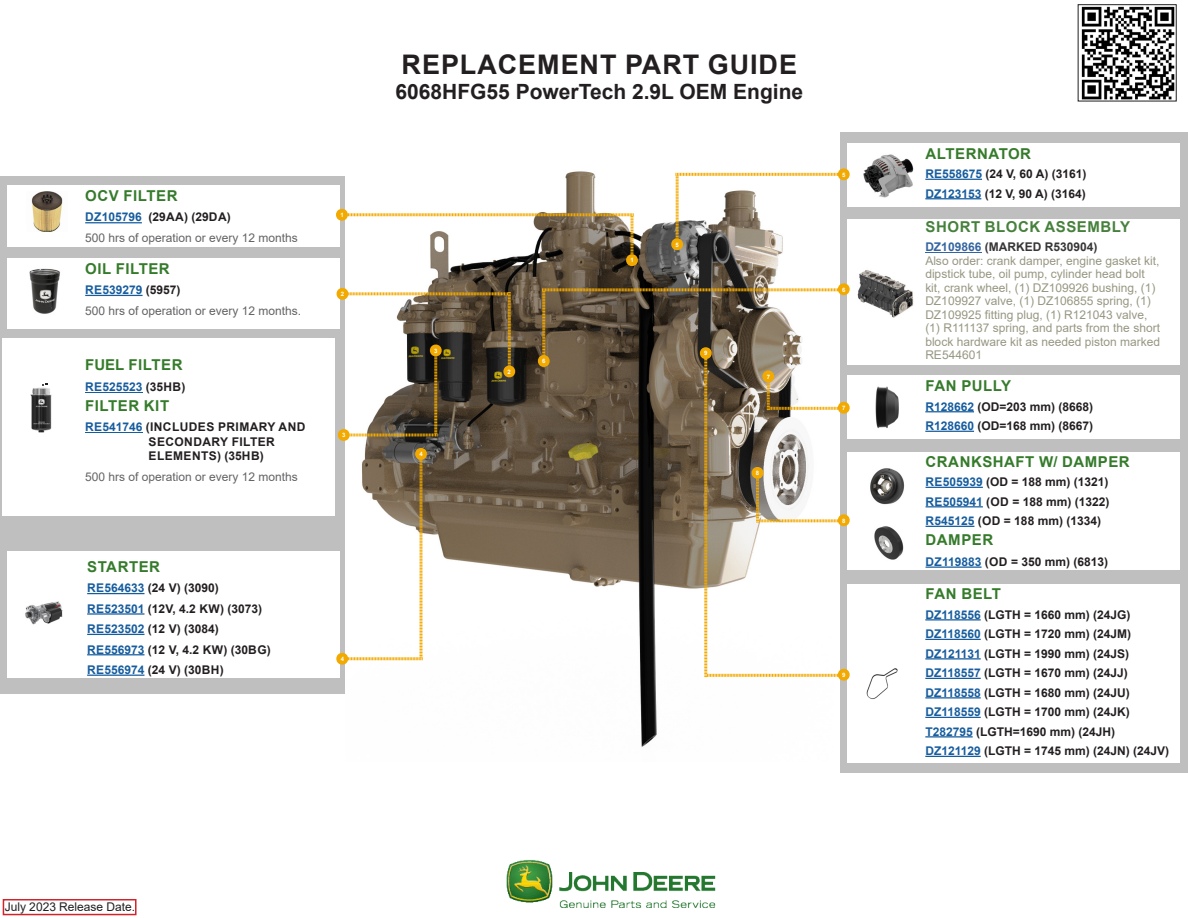
<style>
.page{position:relative;width:1188px;height:918px;background:#fff}
.page>*{position:absolute;margin:0;border:0;box-sizing:border-box;transform-origin:0 0}
.Main_bold_header{font:700 27px "Arial";letter-spacing:.035em;color:#231f20}
.Main_sub_bold_header{font:700 21px "Arial";color:#231f20}
.Filter_Name{font:700 15px "Arial";letter-spacing:.035em;color:#357b2b}
.Filter_Name-2{font:700 15px "Arial";letter-spacing:.035em;color:#46813c}
.Filter_Name-3{font:700 12px "Arial";color:#231f20}
.Filter_Name-4{font:12px/13.5px "Arial";color:#989782}
.Filter_Name-5{font:12px "Arial";color:#636366}
.Filter_Name-6{font:700 12px/14.4px "Arial";letter-spacing:.035em;color:#231f20}
.Filter_Name-7{font:700 12px "Arial";color:#175d9e}
.t1{font:12px "Arial";color:#231f20}
.Replace_Copy{font:700 6px "Arial";color:#fff}
.s1{color:#175d9e}
.s2{color:#231f20}
.s3{font-weight:700;color:#3565a1}
.s4{font-weight:700;color:#373535}
</style>
<div class="page">
<div style="left:0;top:176px;width:346px;height:517px;background:#bfbfc0"></div>
<div style="left:841px;top:133px;width:347px;height:640px;background:#bfbfc0"></div>
<div style="left:3px;top:899px;width:134px;height:16px;background:#fff;border:2px solid #d1232a"></div>
<img style="left:1081px;top:6px;width:94px;height:93px">
<div style="left:1078px;top:4px;width:99px;height:97px;border:1px solid #231f20"></div>
<img style="left:345px;top:171px;width:438px;height:576px">
<img style="left:506px;top:860px;width:210px;height:48px">
<div style="left:847px;top:584px;width:333px;height:179px;background:#fff"></div>
<hr style="left:925px;top:619px;width:56px;height:2px;background:#175d9e">
<hr style="left:925px;top:639px;width:56px;height:1px;background:#175d9e">
<hr style="left:925px;top:658px;width:56px;height:2px;background:#175d9e">
<hr style="left:925px;top:678px;width:56px;height:1px;background:#175d9e">
<hr style="left:925px;top:697px;width:56px;height:2px;background:#175d9e">
<hr style="left:925px;top:717px;width:56px;height:1px;background:#175d9e">
<hr style="left:925px;top:736px;width:48px;height:2px;background:#175d9e">
<hr style="left:925px;top:756px;width:56px;height:1px;background:#175d9e">
<img style="left:866px;top:668px;width:32px;height:31px">
<div style="left:847px;top:143px;width:333px;height:64px;background:#fff"></div>
<hr style="left:925px;top:179px;width:57px;height:1px;background:#175d9e">
<hr style="left:925px;top:198px;width:56px;height:1px;background:#175d9e">
<img style="left:863px;top:154px;width:51px;height:44px">
<div style="left:847px;top:375px;width:333px;height:64px;background:#fff"></div>
<hr style="left:925px;top:411px;width:49px;height:1px;background:#175d9e">
<hr style="left:925px;top:431px;width:49px;height:1px;background:#175d9e">
<img style="left:875px;top:386px;width:24px;height:43px">
<div style="left:847px;top:219px;width:333px;height:145px;background:#fff"></div>
<hr style="left:925px;top:253px;width:57px;height:1px;background:#3565a1">
<img style="left:857px;top:270px;width:57px;height:48px">
<div style="left:7px;top:551px;width:333px;height:127px;background:#fff"></div>
<hr style="left:87px;top:593px;width:58px;height:1px;background:#175d9e">
<hr style="left:87px;top:613px;width:58px;height:2px;background:#175d9e">
<hr style="left:87px;top:634px;width:58px;height:1px;background:#175d9e">
<hr style="left:87px;top:654px;width:58px;height:1px;background:#175d9e">
<hr style="left:87px;top:675px;width:58px;height:1px;background:#175d9e">
<img style="left:25px;top:601px;width:38px;height:24px">
<svg style="left:669px;top:167px;width:181px;height:85px"></svg>
<div style="left:7px;top:186px;width:332px;height:61px;background:#fff"></div>
<hr style="left:85px;top:222px;width:57px;height:1px;background:#175d9e">
<img style="left:31px;top:192px;width:32px;height:40px">
<div style="left:7px;top:258px;width:332px;height:70px;background:#fff"></div>
<hr style="left:85px;top:295px;width:58px;height:1px;background:#175d9e">
<img style="left:29px;top:268px;width:31px;height:46px">
<div style="left:847px;top:453px;width:333px;height:117px;background:#fff"></div>
<hr style="left:926px;top:487px;width:57px;height:1px;background:#175d9e">
<hr style="left:926px;top:506px;width:57px;height:1px;background:#175d9e">
<hr style="left:926px;top:526px;width:48px;height:1px;background:#175d9e">
<hr style="left:926px;top:567px;width:56px;height:1px;background:#175d9e">
<img style="left:874px;top:526px;width:30px;height:34px">
<img style="left:870px;top:468px;width:35px;height:37px">
<svg style="left:536px;top:281px;width:314px;height:402px"></svg>
<div style="left:2px;top:338px;width:333px;height:178px;background:#fff"></div>
<hr style="left:85px;top:392px;width:58px;height:1px;background:#175d9e">
<hr style="left:85px;top:433px;width:58px;height:1px;background:#175d9e">
<img style="left:30px;top:387px;width:22px;height:46px">
<svg style="left:336px;top:207px;width:302px;height:61px"></svg>
<svg style="left:334px;top:286px;width:183px;height:381px"></svg>
<svg style="left:40px;top:307px;width:11px;height:3px"></svg>
<p class="Filter_Name" style="left:85px;top:185px;width:94px">OCV FILTER</p>
<p class="Filter_Name-3" style="left:85px;top:209px;width:147px"><span class="s1">DZ105796</span> (29AA) (29DA)</p>
<p class="Filter_Name-5" style="left:85px;top:229px;width:214px">500 hrs of operation or every 12 months</p>
<p class="Filter_Name" style="left:85px;top:258px;width:86px">OIL FILTER</p>
<p class="Filter_Name-7" style="left:85px;top:281px;width:97px">RE539279 <span class="s2">(5957)</span></p>
<p class="Filter_Name-5" style="left:85px;top:302px;width:218px">500 hrs of operation or every 12 months.</p>
<p class="Filter_Name" style="left:85px;top:354px;width:99px">FUEL FILTER</p>
<p class="Filter_Name-7" style="left:85px;top:378px;width:102px">RE525523 <span class="s2">(35HB)</span></p>
<p class="Filter_Name" style="left:85px;top:395px;width:85px">FILTER KIT</p>
<p class="Filter_Name-6" style="left:149px;top:420px;width:158px;text-indent:-63px"><span class="s1">RE541746</span> (INCLUDES PRIMARY AND<br>SECONDARY FILTER<br>ELEMENTS) (35HB)</p>
<p class="Filter_Name-5" style="left:85px;top:468px;width:214px">500 hrs of operation or every 12 months</p>
<p class="Filter_Name" style="left:87px;top:556px;width:74px">STARTER</p>
<p class="Filter_Name-3" style="left:87px;top:580px;width:133px"><span class="s1">RE564633</span> (24 V) (3090)</p>
<p class="Filter_Name-3" style="left:87px;top:600px;width:176px"><span class="s1">RE523501</span> (12V, 4.2 KW) (3073)</p>
<p class="Filter_Name-3" style="left:87px;top:620px;width:133px"><span class="s1">RE523502</span> (12 V) (3084)</p>
<p class="Filter_Name-3" style="left:87px;top:641px;width:185px"><span class="s1">RE556973</span> (12 V, 4.2 KW) (30BG)</p>
<p class="Filter_Name-3" style="left:87px;top:661px;width:138px"><span class="s1">RE556974</span> (24 V) (30BH)</p>
<p class="Replace_Copy" style="left:340px;top:211px;width:5px">1</p>
<p class="Replace_Copy" style="left:341px;top:290px;width:5px">2</p>
<p class="Replace_Copy" style="left:342px;top:431px;width:5px">3</p>
<p class="Replace_Copy" style="left:341px;top:655px;width:5px">4</p>
<p class="Main_bold_header" style="left:402px;top:45px;width:397px">REPLACEMENT PART GUIDE</p>
<p class="Main_sub_bold_header" style="left:396px;top:77px;width:409px">6068HFG55 PowerTech 2.9L OEM Engine</p>
<p class="Replace_Copy" style="left:434px;top:346px;width:5px">3</p>
<p class="Replace_Copy" style="left:419px;top:450px;width:5px">4</p>
<p class="Replace_Copy" style="left:508px;top:367px;width:5px">2</p>
<p class="Replace_Copy" style="left:542px;top:357px;width:5px">6</p>
<p class="Replace_Copy" style="left:630px;top:256px;width:5px">1</p>
<p class="Replace_Copy" style="left:676px;top:240px;width:5px">5</p>
<p class="Replace_Copy" style="left:704px;top:349px;width:5px">9</p>
<p class="Replace_Copy" style="left:767px;top:372px;width:5px">7</p>
<p class="Replace_Copy" style="left:756px;top:469px;width:5px">8</p>
<p class="Replace_Copy" style="left:842px;top:170px;width:5px">5</p>
<p class="Replace_Copy" style="left:842px;top:285px;width:5px">6</p>
<p class="Replace_Copy" style="left:842px;top:404px;width:5px">7</p>
<p class="Replace_Copy" style="left:842px;top:516px;width:5px">8</p>
<p class="Replace_Copy" style="left:842px;top:671px;width:5px">9</p>
<p class="t1" style="left:5px;top:898px;width:132px">July 2023 Release Date.</p>
<p class="Filter_Name" style="left:926px;top:143px;width:107px">ALTERNATOR</p>
<p class="Filter_Name-3" style="left:925px;top:165px;width:163px"><span class="s1">RE558675</span> (24 V, 60 A) (3161)</p>
<p class="Filter_Name-3" style="left:925px;top:185px;width:162px"><span class="s1">DZ123153</span> (12 V, 90 A) (3164)</p>
<p class="Filter_Name-2" style="left:926px;top:216px;width:206px">SHORT BLOCK ASSEMBLY</p>
<p class="Filter_Name-4" style="left:925px;top:240px;width:236px"><span class="s3">DZ109866</span> <span class="s4">(MARKED R530904)<br></span>Also order: crank damper, engine gasket kit, dipstick tube, oil pump, cylinder head bolt kit, crank wheel, (1) DZ109926 bushing, (1)<br>DZ109927 valve, (1) DZ106855 spring, (1)<br>DZ109925 fitting plug, (1) R121043 valve, (1) R111137 spring, and parts from the short block hardware kit as needed piston marked RE544601</p>
<p class="Filter_Name" style="left:926px;top:375px;width:87px">FAN PULLY</p>
<p class="Filter_Name-3" style="left:925px;top:398px;width:169px"><span class="s1">R128662</span> (OD=203 mm) (8668)</p>
<p class="Filter_Name-3" style="left:925px;top:417px;width:169px"><span class="s1">R128660</span> (OD=168 mm) (8667)</p>
<p class="Filter_Name" style="left:926px;top:451px;width:206px">CRANKSHAFT W/ DAMPER</p>
<p class="Filter_Name-3" style="left:926px;top:473px;width:185px"><span class="s1">RE505939</span> (OD = 188 mm) (1321)</p>
<p class="Filter_Name-3" style="left:926px;top:493px;width:185px"><span class="s1">RE505941</span> (OD = 188 mm) (1322)</p>
<p class="Filter_Name-3" style="left:926px;top:512px;width:177px"><span class="s1">R545125</span> (OD = 188 mm) (1334)</p>
<p class="Filter_Name" style="left:926px;top:530px;width:69px">DAMPER</p>
<p class="Filter_Name-3" style="left:926px;top:553px;width:184px"><span class="s1">DZ119883</span> (OD = 350 mm) (6813)</p>
<p class="Filter_Name" style="left:926px;top:583px;width:77px">FAN BELT</p>
<p class="Filter_Name-3" style="left:925px;top:606px;width:207px"><span class="s1">DZ118556</span> (LGTH = 1660 mm) (24JG)</p>
<p class="Filter_Name-3" style="left:925px;top:625px;width:207px"><span class="s1">DZ118560</span> (LGTH = 1720 mm) (24JM)</p>
<p class="Filter_Name-3" style="left:925px;top:645px;width:205px"><span class="s1">DZ121131</span> (LGTH = 1990 mm) (24JS)</p>
<p class="Filter_Name-3" style="left:925px;top:664px;width:204px"><span class="s1">DZ118557</span> (LGTH = 1670 mm) (24JJ)</p>
<p class="Filter_Name-3" style="left:925px;top:684px;width:206px"><span class="s1">DZ118558</span> (LGTH = 1680 mm) (24JU)</p>
<p class="Filter_Name-3" style="left:925px;top:703px;width:206px"><span class="s1">DZ118559</span> (LGTH = 1700 mm) (24JK)</p>
<p class="Filter_Name-3" style="left:925px;top:723px;width:191px"><span class="s1">T282795</span> (LGTH=1690 mm) (24JH)</p>
<p class="Filter_Name-3" style="left:925px;top:742px;width:245px"><span class="s1">DZ121129</span> (LGTH = 1745 mm) (24JN) (24JV)</p>
</div>
